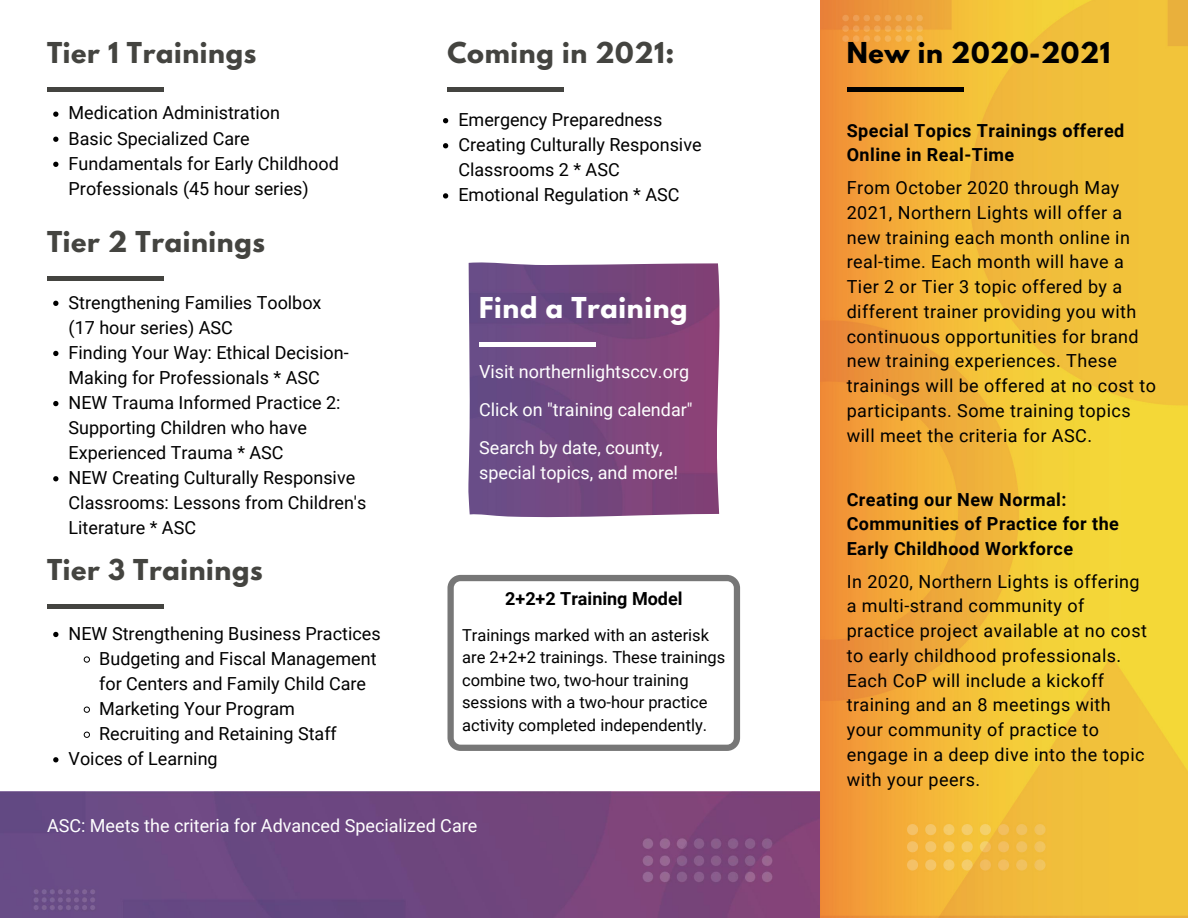
<style>
.page{position:relative;width:1188px;height:918px;background:#fff}
.page>*{position:absolute;margin:0;border:0;box-sizing:border-box;transform-origin:0 0}
.t1{font:700 25.5px "League Spartan";letter-spacing:.025em;color:#444440}
.t2{font:700 25.5px "League Spartan";letter-spacing:.025em;color:#000}
.t3{font:700 25.5px "League Spartan";letter-spacing:.025em;color:#fff}
.t4{font:18px/25px "Roboto";color:#000}
.t5{font:18px/24.8px "Roboto";letter-spacing:.025em;color:#000}
.t6{font:18px/37.7px "Roboto";color:#fff}
.t7{font:700 18px/24.8px "Roboto";letter-spacing:.025em;color:#000}
.t8{font:700 18px "Roboto";color:#000}
.t9{font:16.5px/22.5px "Roboto";color:#000}
</style>
<div class="page">
<img style="left:0;top:791px;width:820px;height:127px">
<svg style="left:53px;top:112px;width:5px;height:5px"></svg>
<svg style="left:53px;top:137px;width:5px;height:5px"></svg>
<svg style="left:53px;top:162px;width:5px;height:5px"></svg>
<hr style="left:47px;top:87px;width:117px;height:4px;background:#444440">
<img style="left:820px;top:0;width:368px;height:918px">
<svg style="left:447px;top:575px;width:293px;height:176px"></svg>
<hr style="left:847px;top:87px;width:117px;height:4px;background:#000">
<svg style="left:53px;top:301px;width:5px;height:5px"></svg>
<svg style="left:53px;top:351px;width:5px;height:5px"></svg>
<svg style="left:53px;top:401px;width:5px;height:5px"></svg>
<svg style="left:53px;top:476px;width:5px;height:5px"></svg>
<hr style="left:47px;top:276px;width:117px;height:4px;background:#444440">
<svg style="left:53px;top:632px;width:5px;height:5px"></svg>
<svg style="left:83px;top:656px;width:7px;height:7px"></svg>
<svg style="left:83px;top:706px;width:7px;height:7px"></svg>
<svg style="left:83px;top:731px;width:7px;height:7px"></svg>
<svg style="left:53px;top:757px;width:5px;height:5px"></svg>
<hr style="left:47px;top:605px;width:117px;height:4px;background:#444440">
<img style="left:468px;top:262px;width:252px;height:255px">
<div style="left:479px;top:342px;width:117px;height:5px;background:#fff"></div>
<hr style="left:447px;top:87px;width:117px;height:4px;background:#444440">
<svg style="left:443px;top:118px;width:5px;height:5px"></svg>
<svg style="left:443px;top:143px;width:5px;height:5px"></svg>
<svg style="left:443px;top:193px;width:5px;height:6px"></svg>
<h1 class="t1" style="left:47px;top:40px;width:211px">Tier 1 Trainings</h1>
<p class="t4" style="left:69px;top:101px;width:272px">Medication Administration<br>Basic Specialized Care<br>Fundamentals for Early Childhood<br>Professionals (45 hour series)</p>
<h1 class="t1" style="left:47px;top:229px;width:219px">Tier 2 Trainings</h1>
<p class="t4" style="left:69px;top:290px;width:254px">Strengthening Families Toolbox</p>
<p class="t4" style="left:69px;top:340px;width:299px">Finding Your Way: Ethical Decision-<br>Making for Professionals * ASC<br>NEW Trauma Informed Practice 2:<br>Supporting Children who have<br>Experienced Trauma * ASC<br>NEW Creating Culturally Responsive<br>Classrooms: Lessons from Children's<br>Literature * ASC</p>
<p class="t4" style="left:69px;top:315px;width:166px">(17 hour series) ASC</p>
<h1 class="t1" style="left:47px;top:557px;width:217px">Tier 3 Trainings</h1>
<p class="t4" style="left:69px;top:621px;width:313px">NEW Strengthening Business Practices</p>
<p class="t4" style="left:99px;top:646px;width:279px">Budgeting and Fiscal Management</p>
<p class="t4" style="left:99px;top:671px;width:268px">for Centers and Family Child Care</p>
<p class="t4" style="left:99px;top:696px;width:197px">Marketing Your Program</p>
<p class="t4" style="left:99px;top:721px;width:239px">Recruiting and Retaining Staff</p>
<p class="t4" style="left:69px;top:746px;width:151px">Voices of Learning</p>
<h1 class="t1" style="left:447px;top:40px;width:228px">Coming in 2021:</h1>
<p class="t4" style="left:458px;top:107px;width:245px">Emergency Preparedness<br>Creating Culturally Responsive<br>Classrooms 2 * ASC<br>Emotional Regulation * ASC</p>
<h1 class="t3" style="left:479px;top:295px;width:210px">Find a Training</h1>
<p class="t6" style="left:479px;top:353px;width:215px">Visit northernlightsccv.org<br>Click on "training calendar"<br>Search by date, county,</p>
<p class="t6" style="left:479px;top:454px;width:201px">special topics, and more!</p>
<p class="t8" style="left:505px;top:588px;width:179px">2+2+2 Training Model</p>
<p class="t9" style="left:462px;top:624px;width:265px">Trainings marked with an asterisk are 2+2+2 trainings. These trainings combine two, two-hour training sessions with a two-hour practice activity completed independently.</p>
<p class="t6" style="left:47px;top:807px;width:432px">ASC: Meets the criteria for Advanced Specialized Care</p>
<h1 class="t2" style="left:847px;top:40px;width:265px">New in 2020-2021</h1>
<p class="t7" style="left:847px;top:118px;width:279px">Special Topics Trainings offered<br>Online in Real-Time</p>
<p class="t5" style="left:847px;top:176px;width:311px">From October 2020 through May 2021, Northern Lights will offer a new training each month online in real-time. Each month will have a Tier 2 or Tier 3 topic offered by a different trainer providing you with continuous opportunities for brand new training experiences. These trainings will be offered at no cost to participants. Some training topics will meet the criteria for ASC.</p>
<p class="t7" style="left:847px;top:487px;width:274px">Creating our New Normal:<br>Communities of Practice for the<br>Early Childhood Workforce</p>
<p class="t5" style="left:847px;top:569px;width:302px">In 2020, Northern Lights is offering a multi-strand community of practice project available at no cost to early childhood professionals.<br>Each CoP will include a kickoff training and an 8 meetings with your community of practice to engage in a deep dive into the topic with your peers.</p>
</div>
